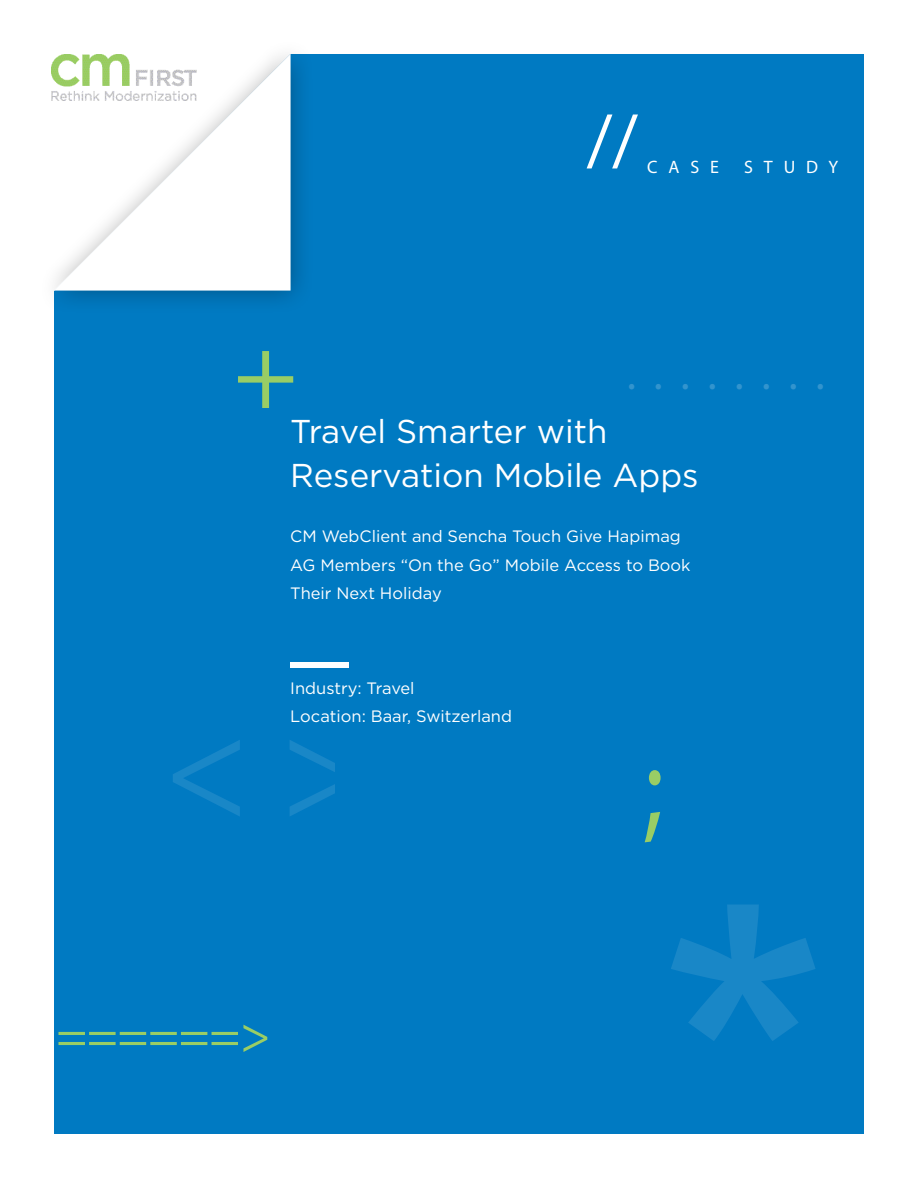
<style>
.page{position:relative;width:918px;height:1188px;background:#fff}
.page>*{position:absolute;margin:0;border:0;box-sizing:border-box;transform-origin:0 0}
.t1{font:448.65px "Arial";color:#fff}
.t2{font:144.6px "Myriad Pro";color:#fff}
.t3{font:122.4px "Myriad Pro";color:#99cd65;scale:.81 1}
.t4{font:116.1px "Myriad Pro";color:#fff}
.t5{font:107.1px "Myriad Pro";color:#99cd65}
.t6{font:74.4px "Myriad Pro";color:#fff}
.t7{font:44.55px "Myriad Pro";color:#fff}
.Cover___Headline{font:33px/44.4px "Gotham";color:#fff}
.Use_Case{font:18px "Myriad Pro";letter-spacing:.6em;color:#fff}
.Cover___Headline-2{font:16.5px/28.5px "Gotham";color:#fff}
</style>
<div class="page">
<div style="left:54px;top:54px;width:810px;height:1080px;background:#007ac2"></div>
<div style="left:36px;top:36px;width:279px;height:279px;background:#000;opacity:.3"></div>
<svg style="left:54px;top:54px;width:237px;height:237px"></svg>
<img style="left:52px;top:54px;width:145px;height:47px">
<div style="left:58px;top:1025px;width:209px;height:27px;background:#007ac2"></div>
<h3 class="t6" style="left:587px;top:95px;width:53px">//</h3>
<p class="Use_Case" style="left:647px;top:155px;width:73px">CASE</p>
<p class="Use_Case" style="left:744px;top:155px;width:95px">STUDY</p>
<h3 class="t5" style="left:234px;top:306px;width:65px">+</h3>
<p class="Cover___Headline" style="left:290px;top:408px;width:410px">Travel Smarter with<br>Reservation Mobile Apps</p>
<p class="Cover___Headline-2" style="left:290px;top:522px;width:402px">CM WebClient and Sencha Touch Give Hapimag<br>AG Members “On the Go” Mobile Access to Book<br>Their Next Holiday</p>
<h3 class="t7" style="left:626px;top:346px;width:200px">........</h3>
<h3 class="t4" style="left:291px;top:543px;width:60px">_</h3>
<p class="Cover___Headline-2" style="left:290px;top:674px;width:223px">Industry: Travel<br>Location: Baar, Switzerland</p>
<h2 class="t2" style="left:163px;top:679px;width:204px">&lt; &gt;</h2>
<h3 class="t3" style="left:643px;top:711px;width:27px">;</h3>
<h1 class="t1" style="left:657px;top:780px;width:176px">*</h1>
</div>
